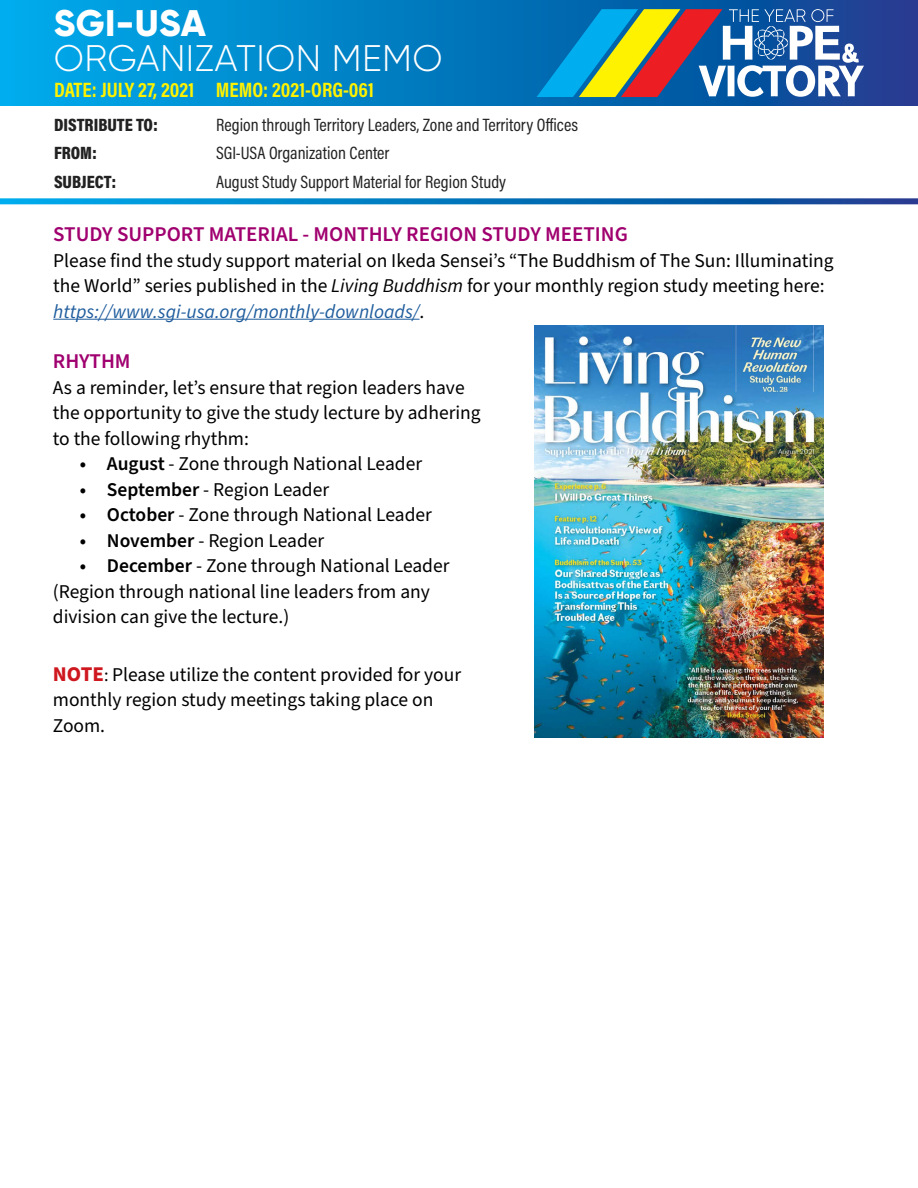
<style>
.page{position:relative;width:918px;height:1188px;background:#fff}
.page>*{position:absolute;margin:0;border:0;box-sizing:border-box;transform-origin:0 0}
.t1{font:300 36.9px "Gilroy";letter-spacing:.01em;color:#fff}
.t2{font:800 36.9px "Gilroy";letter-spacing:.005em;color:#fff}
.t3{font:600 21px "Source Sans Pro";color:#a0006f}
.t4{font:700 21px "Acumin Pro Cond";color:#fff200}
.t5{font:19.5px/25.5px "Source Sans Pro";color:#000}
.t6{font:18px "Acumin Pro Cond";color:#222}
.t7{font:900 18px "Acumin Pro Cond";color:#222}
.s1{font-style:italic}
.s2{font-style:italic;color:#215e9e}
.s3{font-weight:600}
.s4{font-weight:700;font-size:21px;color:#ce171e}
.s5{font-size:18px}
</style>
<div class="page">
<svg style="left:0;top:0;width:918px;height:105px;background:#0381c6"></svg>
<svg style="left:0;top:198px;width:918px;height:6px;background:#137cbf"></svg>
<svg style="left:537px;top:9px;width:327px;height:88px;background:#658699"></svg>
<hr style="left:53px;top:319px;width:367px;height:1px;background:#215e9e">
<img style="left:535px;top:325px;width:289px;height:413px">
<h1 class="t2" style="left:54px;top:-1px;width:153px">SGI-USA</h1>
<h1 class="t1" style="left:54px;top:36px;width:390px">ORGANIZATION MEMO</h1>
<p class="t4" style="left:54px;top:76px;width:321px">DATE: JULY 27, 2021 MEMO: 2021-ORG-061</p>
<p class="t7" style="left:54px;top:113px;width:106px">DISTRIBUTE TO:</p>
<p class="t6" style="left:216px;top:113px;width:364px">Region through Territory Leaders, Zone and Territory Offices</p>
<p class="t7" style="left:54px;top:141px;width:44px">FROM:</p>
<p class="t6" style="left:216px;top:142px;width:175px">SGI-USA Organization Center</p>
<p class="t7" style="left:54px;top:170px;width:64px">SUBJECT:</p>
<p class="t6" style="left:216px;top:170px;width:292px">August Study Support Material for Region Study</p>
<p class="t3" style="left:53px;top:220px;width:576px">STUDY SUPPORT MATERIAL - MONTHLY REGION STUDY MEETING</p>
<p class="t5" style="left:53px;top:248px;width:782px">Please find the study support material on Ikeda Sensei’s “The Buddhism of The Sun: Illuminating the World” series published in the <span class="s1">Living Buddhism</span> for your monthly region study meeting here: <span class="s2">https://www.sgi-usa.org/monthly-downloads/</span>.</p>
<p class="t3" style="left:53px;top:347px;width:79px">RHYTHM</p>
<p class="t5" style="left:53px;top:375px;width:429px">As a reminder, let’s ensure that region leaders have the opportunity to give the study lecture by adhering to the following rhythm:</p>
<p class="t5" style="left:80px;top:451px;width:344px"><span class="s3">• August</span> - Zone through National Leader</p>
<p class="t5" style="left:80px;top:477px;width:251px"><span class="s3">• September</span> - Region Leader</p>
<p class="t5" style="left:80px;top:502px;width:354px"><span class="s3">• October</span> - Zone through National Leader</p>
<p class="t5" style="left:80px;top:528px;width:246px"><span class="s3">• November</span> - Region Leader</p>
<p class="t5" style="left:53px;top:554px;width:398px;text-indent:27px"><span class="s3">• December</span> - Zone through National Leader (Region through national line leaders from any division can give the lecture.)</p>
<p class="t5" style="left:53px;top:662px;width:410px"><span class="s4">NOTE</span><span class="s5">:</span> Please utilize the content provided for your monthly region study meetings taking place on<br>Zoom.</p>
</div>
